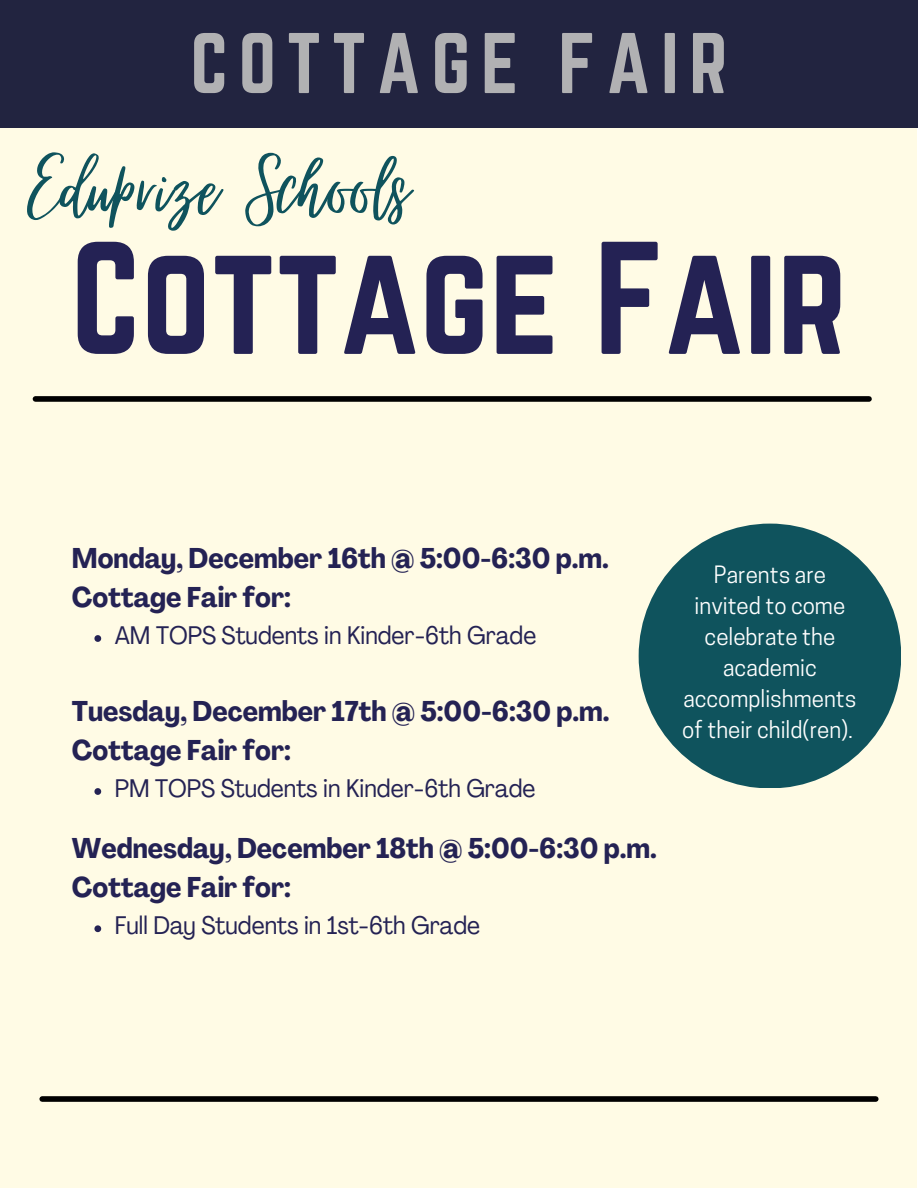
<style>
.page{position:relative;width:918px;height:1188px;background:#fff}
.page>*{position:absolute;margin:0;border:0;box-sizing:border-box;transform-origin:0 0}
.t1{font:140.25px "Norwester";color:#242254}
.t2{font:111.75px "Virtual";color:#0f535d}
.t3{font:75.15px "Norwester";letter-spacing:.14em;color:#b1b1b3}
.t4{font:700 condensed 28.2px/39.3px "Agrandir";color:#242254}
.t5{font:condensed 25.2px "Agrandir";color:#242254}
.t6{font:22.5px/31px "Cooper Hewitt";color:#fff;text-align:center}
</style>
<div class="page">
<div style="left:0;top:0;width:917px;height:1188px;background:#fffbe5"></div>
<svg style="left:94px;top:635px;width:7px;height:7px"></svg>
<svg style="left:94px;top:788px;width:7px;height:7px"></svg>
<svg style="left:94px;top:925px;width:7px;height:7px"></svg>
<div style="left:35px;top:396px;width:834px;height:6px;background:#000"></div>
<div style="left:42px;top:1096px;width:834px;height:6px;background:#000"></div>
<div style="left:639px;top:524px;width:262px;height:264px;background:#0f535d;border-radius:50%"></div>
<div style="left:0;top:0;width:918px;height:128px;background:#222440"></div>
<h4 class="t3" style="left:190px;top:18px;width:539px">COTTAGE FAIR</h4>
<p class="t2" style="left:29px;top:129px;width:381px">Eduprize Schools</p>
<h4 class="t1" style="left:71px;top:214px;width:778px">Cottage Fair</h4>
<h3 class="t4" style="left:72px;top:541px;width:538px">Monday, December 16th @ 5:00-6:30 p.m.<br>Cottage Fair for:</h3>
<h3 class="t5" style="left:115px;top:625px;width:423px">AM TOPS Students in Kinder-6th Grade</h3>
<h2 class="t4" style="left:72px;top:694px;width:539px">Tuesday, December 17th @ 5:00-6:30 p.m.<br>Cottage Fair for:</h2>
<h1 class="t5" style="left:115px;top:778px;width:422px">PM TOPS Students in Kinder-6th Grade</h1>
<p class="t4" style="left:72px;top:831px;width:587px">Wednesday, December 18th @ 5:00-6:30 p.m.<br>Cottage Fair for:</p>
<h4 class="t5" style="left:115px;top:915px;width:367px">Full Day Students in 1st-6th Grade</h4>
<p class="t6" style="left:682px;top:561px;width:176px">Parents are invited to come celebrate the academic accomplishments of their child(ren).</p>
</div>
